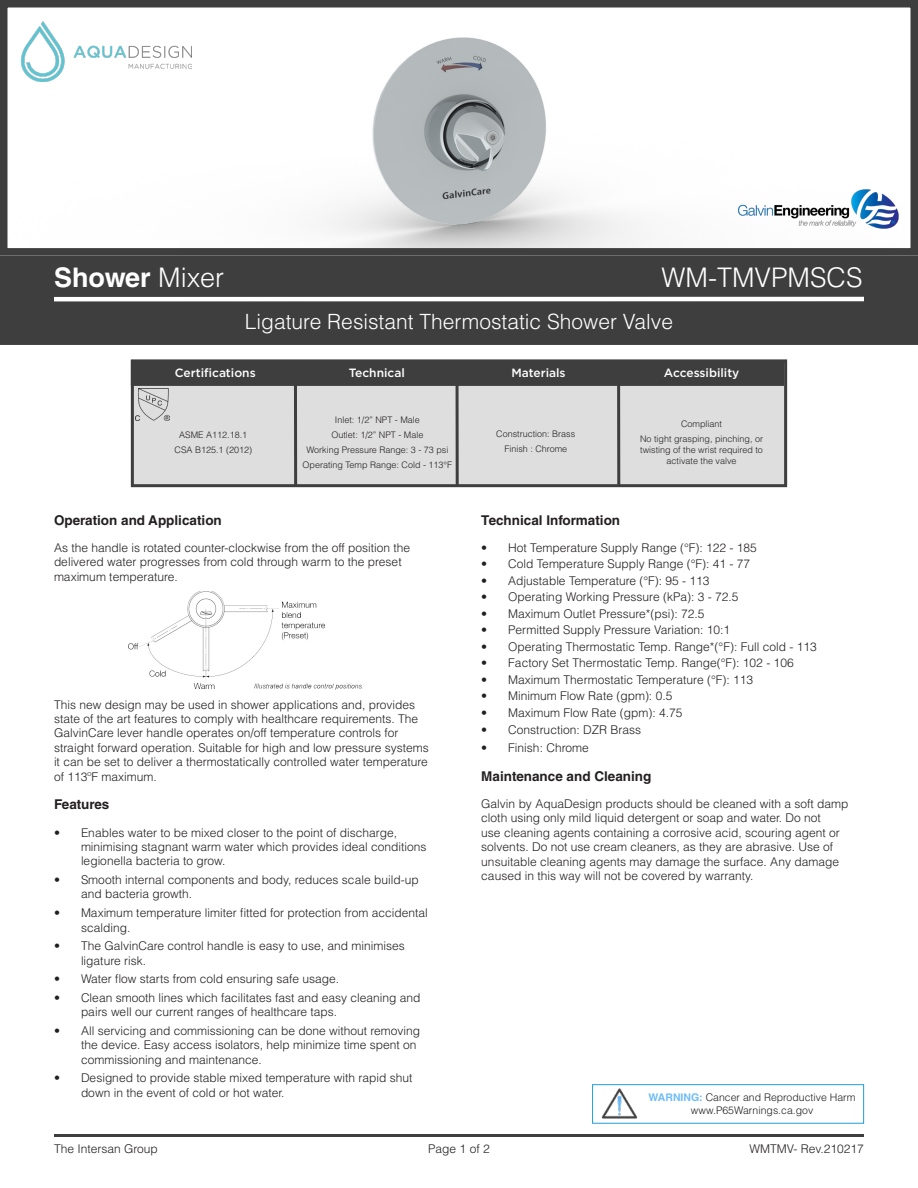
<style>
.page{position:relative;width:918px;height:1188px;background:#fff}
.page>*{position:absolute;margin:0;border:0;box-sizing:border-box;transform-origin:0 0}
.t1{font:700 27px "Helvetica LT Std";color:#fff}
.t2{font:300 27px "Helvetica LT Std";color:#fff}
.t3{font:300 21px "Helvetica LT Std";color:#fff}
.t4{font:700 13.5px "Helvetica LT Std";color:#231f20}
.t5{font:300 12px/14.4px "Helvetica LT Std";color:#231f20}
.t6{font:500 12px "Gotham";color:#fff}
.t7{font:300 10.5px "Helvetica LT Std";color:#231f20}
.t8{font:300 9px/10.8px "Helvetica LT Std";color:#231f20;text-align:center}
.s1{font-weight:300}
.s2{font-weight:700;color:#6fbcf7}
</style>
<div class="page">
<img style="left:191px;top:37px;width:450px;height:210px">
<div style="left:0;top:256px;width:918px;height:89px;background:#3e3e3f"></div>
<hr style="left:54px;top:297px;width:810px;height:4px;background:#fff">
<hr style="left:54px;top:1134px;width:810px;height:3px;background:#3e3e3f">
<div style="left:0;top:0;width:918px;height:256px;border:8px solid #3e3e3f"></div>
<img style="left:710px;top:162px;width:208px;height:94px">
<img style="left:21px;top:21px;width:170px;height:61px">
<img style="left:128px;top:591px;width:235px;height:98px">
<div style="left:131px;top:360px;width:656px;height:126px;background:#dedede;border:3px solid #3e3e3f"></div>
<img style="left:136px;top:388px;width:33px;height:33px">
<hr style="left:294px;top:360px;width:3px;height:126px;background:#3e3e3f">
<hr style="left:456px;top:361px;width:3px;height:126px;background:#3e3e3f">
<hr style="left:617px;top:361px;width:3px;height:126px;background:#3e3e3f">
<div style="left:131px;top:360px;width:653px;height:26px;background:#3e3e3f;border:2px solid #3e3e3f"></div>
<img style="left:601px;top:1088px;width:37px;height:31px">
<div style="left:592px;top:1084px;width:272px;height:40px;border:1px solid #239cd8"></div>
<h1 class="t1" style="left:54px;top:261px;width:172px">Shower <span class="s1">Mixer</span></h1>
<h1 class="t2" style="left:662px;top:261px;width:202px">WM-TMVPMSCS</h1>
<h2 class="t3" style="left:245px;top:308px;width:430px">Ligature Resistant Thermostatic Shower Valve</h2>
<p class="t6" style="left:175px;top:365px;width:82px">Certifications</p>
<p class="t6" style="left:349px;top:365px;width:58px">Technical</p>
<p class="t6" style="left:511px;top:365px;width:56px">Materials</p>
<p class="t6" style="left:664px;top:365px;width:77px">Accessibility</p>
<p class="t8" style="left:179px;top:429px;width:70px">ASME A112.18.1</p>
<p class="t8" style="left:175px;top:444px;width:79px">CSA B125.1 (2012)</p>
<p class="t8" style="left:335px;top:414px;width:87px">Inlet: 1/2” NPT - Male</p>
<p class="t8" style="left:331px;top:429px;width:94px">Outlet: 1/2” NPT - Male</p>
<p class="t8" style="left:306px;top:444px;width:144px">Working Pressure Range: 3 - 73 psi</p>
<p class="t8" style="left:303px;top:460px;width:151px">Operating Temp Range: Cold - 113°F</p>
<p class="t4" style="left:54px;top:512px;width:169px">Operation and Application</p>
<p class="t5" style="left:54px;top:540px;width:358px">As the handle is rotated counter-clockwise from the off position the delivered water progresses from cold through warm to the preset maximum temperature.</p>
<p class="t5" style="left:54px;top:697px;width:376px">This new design may be used in shower applications and, provides state of the art features to comply with healthcare requirements. The GalvinCare lever handle operates on/off temperature controls for straight forward operation. Suitable for high and low pressure systems it can be set to deliver a thermostatically controlled water temperature of 113ºF maximum.</p>
<p class="t4" style="left:54px;top:796px;width:57px">Features</p>
<p class="t5" style="left:81px;top:825px;width:347px;text-indent:-27px">• Enables water to be mixed closer to the point of discharge, minimising stagnant warm water which provides ideal conditions legionella bacteria to grow.</p>
<p class="t5" style="left:81px;top:873px;width:339px;text-indent:-27px">• Smooth internal components and body, reduces scale build-up and bacteria growth.</p>
<p class="t5" style="left:81px;top:906px;width:348px;text-indent:-27px">• Maximum temperature limiter fitted for protection from accidental scalding.</p>
<p class="t5" style="left:81px;top:939px;width:325px;text-indent:-27px">• The GalvinCare control handle is easy to use, and minimises ligature risk.</p>
<p class="t5" style="left:54px;top:972px;width:287px">• Water flow starts from cold ensuring safe usage.</p>
<p class="t5" style="left:81px;top:990px;width:341px;text-indent:-27px">• Clean smooth lines which facilitates fast and easy cleaning and pairs well our current ranges of healthcare taps.</p>
<p class="t5" style="left:81px;top:1023px;width:341px;text-indent:-27px">• All servicing and commissioning can be done without removing the device. Easy access isolators, help minimize time spent on commissioning and maintenance.</p>
<p class="t5" style="left:81px;top:1071px;width:333px;text-indent:-27px">• Designed to provide stable mixed temperature with rapid shut down in the event of cold or hot water.</p>
<p class="t8" style="left:496px;top:429px;width:81px">Construction: Brass</p>
<p class="t8" style="left:504px;top:444px;width:64px">Finish : Chrome</p>
<p class="t8" style="left:681px;top:419px;width:43px">Compliant</p>
<p class="t8" style="left:640px;top:434px;width:125px">No tight grasping, pinching, or twisting of the wrist required to activate the valve</p>
<p class="t4" style="left:481px;top:512px;width:140px">Technical Information</p>
<p class="t5" style="left:481px;top:540px;width:277px">• Hot Temperature Supply Range (°F): 122 - 185</p>
<p class="t5" style="left:481px;top:557px;width:270px">• Cold Temperature Supply Range (°F): 41 - 77</p>
<p class="t5" style="left:481px;top:573px;width:230px">• Adjustable Temperature (°F): 95 - 113</p>
<p class="t5" style="left:481px;top:590px;width:259px">• Operating Working Pressure (kPa): 3 - 72.5</p>
<p class="t5" style="left:481px;top:606px;width:225px">• Maximum Outlet Pressure*(psi): 72.5</p>
<p class="t5" style="left:481px;top:623px;width:250px">• Permitted Supply Pressure Variation: 10:1</p>
<p class="t5" style="left:481px;top:639px;width:337px">• Operating Thermostatic Temp. Range*(°F): Full cold - 113</p>
<p class="t5" style="left:481px;top:656px;width:314px">• Factory Set Thermostatic Temp. Range(°F): 102 - 106</p>
<p class="t5" style="left:481px;top:672px;width:273px">• Maximum Thermostatic Temperature (°F): 113</p>
<p class="t5" style="left:481px;top:689px;width:193px">• Minimum Flow Rate (gpm): 0.5</p>
<p class="t5" style="left:481px;top:705px;width:203px">• Maximum Flow Rate (gpm): 4.75</p>
<p class="t5" style="left:481px;top:722px;width:161px">• Construction: DZR Brass</p>
<p class="t5" style="left:481px;top:740px;width:109px">• Finish: Chrome</p>
<p class="t4" style="left:481px;top:768px;width:172px">Maintenance and Cleaning</p>
<p class="t5" style="left:481px;top:796px;width:369px">Galvin by AquaDesign products should be cleaned with a soft damp cloth using only mild liquid detergent or soap and water. Do not<br>use cleaning agents containing a corrosive acid, scouring agent or solvents. Do not use cream cleaners, as they are abrasive. Use of unsuitable cleaning agents may damage the surface. Any damage caused in this way will not be covered by warranty.</p>
<p class="t7" style="left:649px;top:1091px;width:209px"><span class="s2">WARNING:</span> Cancer and Reproductive Harm</p>
<p class="t7" style="left:691px;top:1104px;width:124px">www.P65Warnings.ca.gov</p>
<p class="t5" style="left:54px;top:1141px;width:105px">The Intersan Group</p>
<p class="t5" style="left:428px;top:1141px;width:63px">Page 1 of 2</p>
<p class="t5" style="left:750px;top:1141px;width:116px">WMTMV- Rev.210217</p>
</div>
